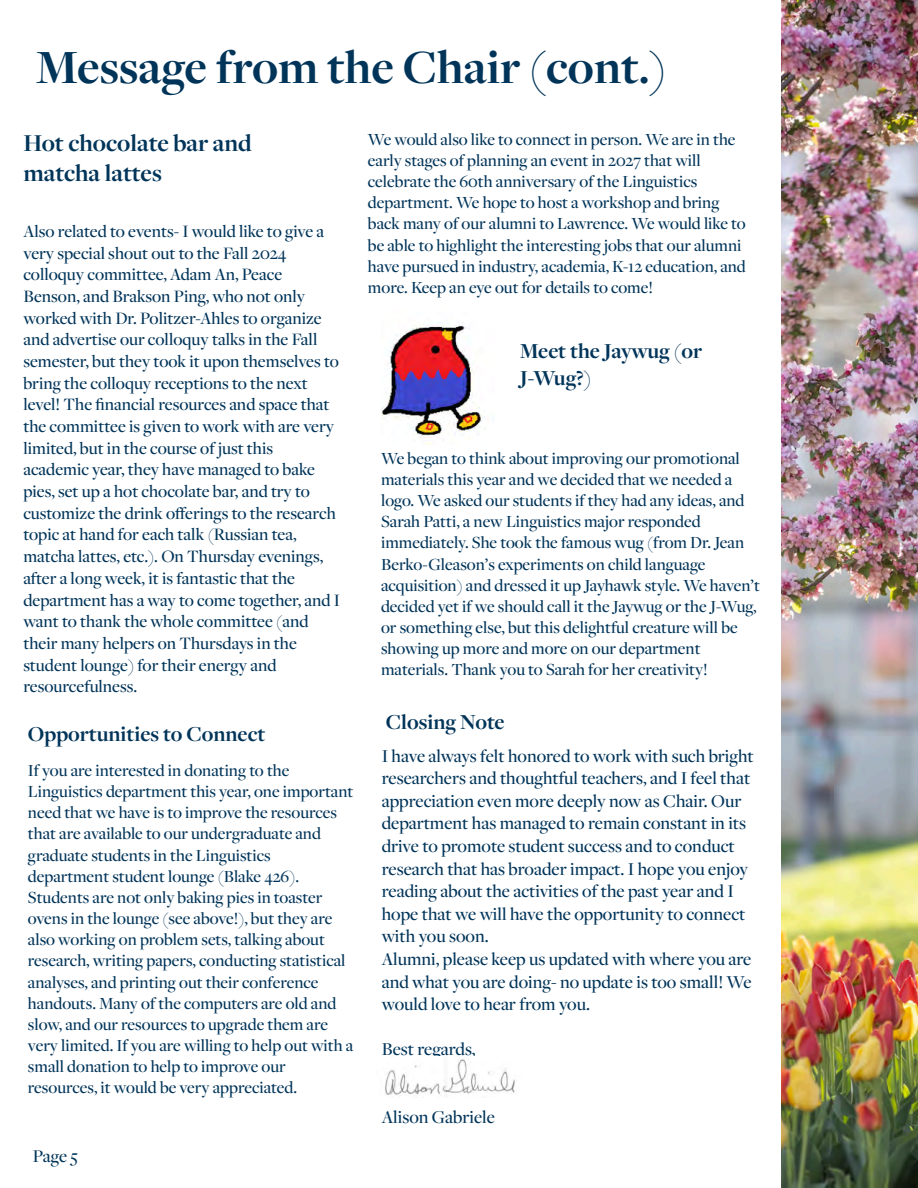
<style>
.page{position:relative;width:918px;height:1188px;background:#fff}
.page>*{position:absolute;margin:0;border:0;box-sizing:border-box;transform-origin:0 0}
.t1{font:700 49.5px "Freight Disp Pro";color:#003459}
.t2{font:700 25.2px/30.2px "Freight Disp Pro";color:#003459}
.t3{font:700 22.2px/26.5px "Freight Disp Pro";color:#003459}
.t4{font:500 18.75px/22.6px "Freight Disp Pro";color:#003459}
.t5{font:500 18.6px "Freight Disp Pro";color:#003459}
.t6{font:500 18px/21.8px "Freight Disp Pro";color:#003459}
.t7{font:500 17.7px/21.1px "Freight Disp Pro";color:#003459}
</style>
<div class="page">
<img style="left:782px;top:0;width:136px;height:1188px">
<img style="left:382px;top:322px;width:112px;height:123px">
<img style="left:385px;top:1059px;width:130px;height:39px">
<h1 class="t1" style="left:36px;top:34px;width:632px">Message from the Chair (cont.)</h1>
<h2 class="t2" style="left:23px;top:127px;width:230px">Hot chocolate bar and matcha lattes</h2>
<p class="t7" style="left:368px;top:128px;width:379px">We would also like to connect in person. We are in the early stages of planning an event in 2027 that will celebrate the 60th anniversary of the Linguistics department. We hope to host a workshop and bring back many of our alumni to Lawrence. We would like to be able to highlight the interesting jobs that our alumni have pursued in industry, academia, K-12 education, and more. Keep an eye out for details to come!</p>
<p class="t6" style="left:23px;top:220px;width:318px">Also related to events- I would like to give a very special shout out to the Fall 2024 colloquy committee, Adam An, Peace Benson, and Brakson Ping, who not only worked with Dr. Politzer-Ahles to organize and advertise our colloquy talks in the Fall semester, but they took it upon themselves to bring the colloquy receptions to the next level! The financial resources and space that the committee is given to work with are very limited, but in the course of just this academic year, they have managed to bake pies, set up a hot chocolate bar, and try to customize the drink offerings to the research topic at hand for each talk (Russian tea, matcha lattes, etc.). On Thursday evenings, after a long week, it is fantastic that the department has a way to come together, and I want to thank the whole committee (and their many helpers on Thursdays in the student lounge) for their energy and resourcefulness.</p>
<h3 class="t3" style="left:28px;top:720px;width:239px">Opportunities to Connect</h3>
<p class="t7" style="left:28px;top:759px;width:327px">If you are interested in donating to the Linguistics department this year, one important need that we have is to improve the resources that are available to our undergraduate and graduate students in the Linguistics department student lounge (Blake 426).<br>Students are not only baking pies in toaster ovens in the lounge (see above!), but they are also working on problem sets, talking about research, writing papers, conducting statistical analyses, and printing out their conference handouts. Many of the computers are old and slow, and our resources to upgrade them are very limited. If you are willing to help out with a small donation to help to improve our resources, it would be very appreciated.</p>
<h3 class="t3" style="left:520px;top:338px;width:184px">Meet the Jaywug (or<br>J-Wug?)</h3>
<p class="t7" style="left:381px;top:447px;width:380px">We began to think about improving our promotional materials this year and we decided that we needed a logo. We asked our students if they had any ideas, and Sarah Patti, a new Linguistics major responded immediately. She took the famous wug (from Dr. Jean Berko-Gleason’s experiments on child language acquisition) and dressed it up Jayhawk style. We haven’t decided yet if we should call it the Jaywug or the J-Wug, or something else, but this delightful creature will be showing up more and more on our department materials. Thank you to Sarah for her creativity!</p>
<h3 class="t3" style="left:386px;top:708px;width:120px">Closing Note</h3>
<p class="t4" style="left:382px;top:744px;width:374px">I have always felt honored to work with such bright researchers and thoughtful teachers, and I feel that appreciation even more deeply now as Chair. Our department has managed to remain constant in its drive to promote student success and to conduct research that has broader impact. I hope you enjoy reading about the activities of the past year and I hope that we will have the opportunity to connect with you soon.</p>
<p class="t4" style="left:382px;top:947px;width:371px;text-align:justify">Alumni, please keep us updated with where you are and what you are doing- no update is too small! We would love to hear from you.</p>
<p class="t4" style="left:382px;top:1037px;width:95px">Best regards,</p>
<p class="t5" style="left:33px;top:1144px;width:46px">Page 5</p>
<p class="t4" style="left:382px;top:1105px;width:115px">Alison Gabriele</p>
</div>
